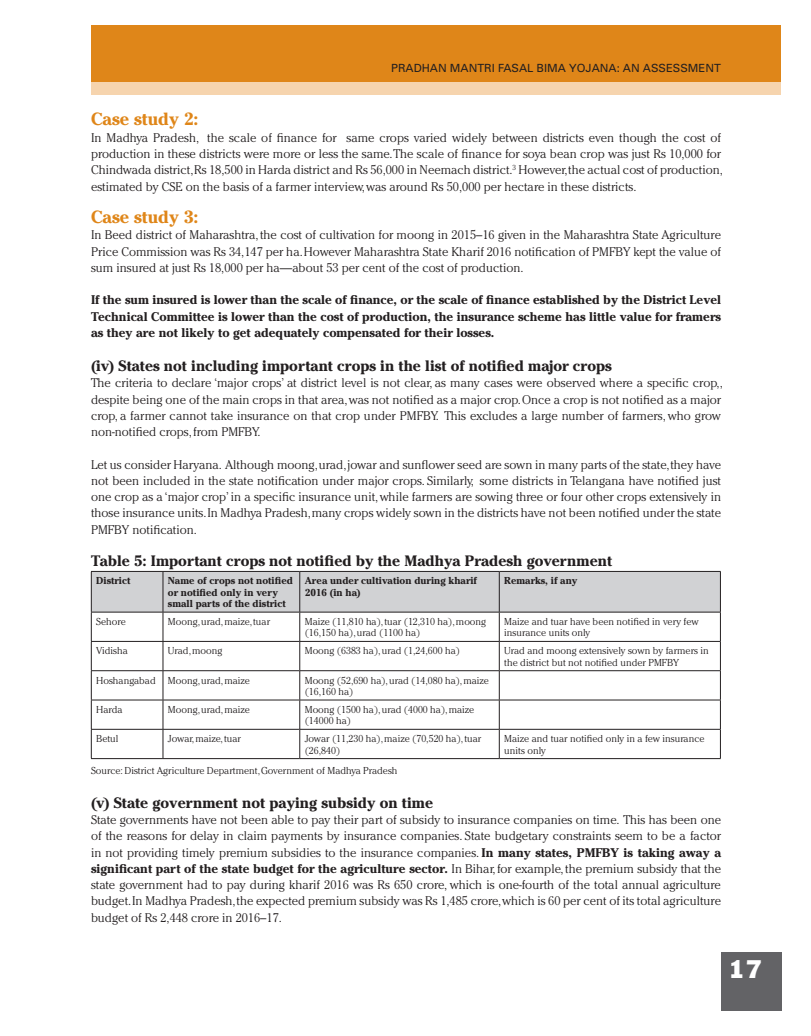
<style>
.page{position:relative;width:811px;height:1036px;background:#fff}
.page>*{position:absolute;margin:0;border:0;box-sizing:border-box;transform-origin:0 0}
.t1{font:23.75px "Franklin Gothic LT";color:#fff}
.t2{font:700 17.5px "Cheltenham";color:#df8619}
.t3{font:700 15px "Cheltenham";color:#231f20}
.t4{font:300 12.5px/16.2px "Cheltenham";color:#231f20;text-align:justify}
.t5{font:700 12.5px/16.2px "Cheltenham";color:#231f20;text-align:justify}
.t6{font:11.25px "Univers";color:#231f20}
.t7{font:300 10px/11.5px "Cheltenham";color:#231f20}
.t8{font:700 10px/11.5px "Cheltenham";color:#231f20}
.s1{font-weight:700}
</style>
<div class="page">
<div style="left:721px;top:952px;width:60px;height:59px;background:#636366"></div>
<div style="left:91px;top:26px;width:690px;height:56px;background:#df8619"></div>
<div style="left:91px;top:82px;width:690px;height:12px;background:#f6d4ae"></div>
<svg style="left:91px;top:571px;width:630px;height:187px"></svg>
<hr style="left:91px;top:758px;width:72px;height:1px;background:#231f20">
<hr style="left:163px;top:758px;width:137px;height:1px;background:#231f20">
<hr style="left:300px;top:758px;width:199px;height:1px;background:#231f20">
<hr style="left:499px;top:758px;width:222px;height:1px;background:#231f20">
<p class="t6" style="left:391px;top:61px;width:331px">PRADHAN MANTRI FASAL BIMA YOJANA: AN ASSESSMENT</p>
<h2 class="t2" style="left:91px;top:109px;width:109px">Case study 2:</h2>
<p class="t4" style="left:91px;top:129px;width:633px;text-align:left">In Madhya Pradesh, the scale of finance for same crops varied widely between districts even though the cost of production in these districts were more or less the same. The scale of finance for soya bean crop was just Rs 10,000 for Chindwada district,Rs 18,500 in Harda district and Rs 56,000 in Neemach district.<sup>3</sup> However,the actual cost of production, estimated by CSE on the basis of a farmer interview, was around Rs 50,000 per hectare in these districts.</p>
<h2 class="t2" style="left:91px;top:206px;width:109px">Case study 3:</h2>
<p class="t4" style="left:91px;top:227px;width:632px">In Beed district of Maharashtra, the cost of cultivation for moong in 2015–16 given in the Maharashtra State Agriculture Price Commission was Rs 34,147 per ha. However Maharashtra State Kharif 2016 notification of PMFBY kept the value of sum insured at just Rs 18,000 per ha—about 53 per cent of the cost of production.</p>
<p class="t5" style="left:91px;top:292px;width:632px">If the sum insured is lower than the scale of finance, or the scale of finance established by the District Level Technical Committee is lower than the cost of production, the insurance scheme has little value for framers as they are not likely to get adequately compensated for their losses.</p>
<p class="t3" style="left:91px;top:357px;width:522px">(iv) States not including important crops in the list of notified major crops</p>
<p class="t4" style="left:91px;top:375px;width:633px;text-align:left">The criteria to declare ‘major crops’ at district level is not clear, as many cases were observed where a specific crop,, despite being one of the main crops in that area, was not notified as a major crop. Once a crop is not notified as a major crop, a farmer cannot take insurance on that crop under PMFBY. This excludes a large number of farmers, who grow non-notified crops, from PMFBY.</p>
<p class="t4" style="left:91px;top:456px;width:632px">Let us consider Haryana. Although moong, urad, jowar and sunflower seed are sown in many parts of the state, they have not been included in the state notification under major crops. Similarly, some districts in Telangana have notified just one crop as a ‘major crop’ in a specific insurance unit, while farmers are sowing three or four other crops extensively in those insurance units. In Madhya Pradesh, many crops widely sown in the districts have not been notified under the state PMFBY notification.</p>
<p class="t3" style="left:91px;top:552px;width:523px">Table 5: Important crops not notified by the Madhya Pradesh government</p>
<p class="t8" style="left:96px;top:575px;width:36px">District</p>
<p class="t8" style="left:168px;top:575px;width:127px">Name of crops not notified or notified only in very small parts of the district</p>
<p class="t8" style="left:305px;top:575px;width:174px">Area under cultivation during kharif<br>2016 (in ha)</p>
<p class="t8" style="left:504px;top:575px;width:75px">Remarks, if any</p>
<p class="t7" style="left:96px;top:615px;width:31px">Sehore</p>
<p class="t7" style="left:168px;top:615px;width:104px">Moong, urad, maize, tuar</p>
<p class="t7" style="left:305px;top:615px;width:183px">Maize (11,810 ha), tuar (12,310 ha), moong (16,150 ha), urad (1100 ha)</p>
<p class="t7" style="left:504px;top:615px;width:196px">Maize and tuar have been notified in very few insurance units only</p>
<p class="t7" style="left:96px;top:645px;width:33px">Vidisha</p>
<p class="t7" style="left:168px;top:645px;width:56px">Urad, moong</p>
<p class="t7" style="left:305px;top:645px;width:157px">Moong (6383 ha), urad (1,24,600 ha)</p>
<p class="t7" style="left:504px;top:645px;width:206px">Urad and moong extensively sown by farmers in the district but not notified under PMFBY</p>
<p class="t7" style="left:96px;top:674px;width:155px">Hoshangabad Moong, urad, maize</p>
<p class="t7" style="left:305px;top:674px;width:186px">Moong (52,690 ha), urad (14,080 ha), maize (16,160 ha)</p>
<p class="t7" style="left:96px;top:703px;width:28px">Harda</p>
<p class="t7" style="left:168px;top:703px;width:83px">Moong, urad, maize</p>
<p class="t7" style="left:305px;top:703px;width:171px">Moong (1500 ha), urad (4000 ha), maize (14000 ha)</p>
<p class="t7" style="left:96px;top:733px;width:24px">Betul</p>
<p class="t7" style="left:168px;top:733px;width:74px">Jowar, maize, tuar</p>
<p class="t7" style="left:305px;top:733px;width:178px">Jowar (11,230 ha), maize (70,520 ha), tuar (26,840)</p>
<p class="t7" style="left:504px;top:733px;width:202px">Maize and tuar notified only in a few insurance units only</p>
<p class="t7" style="left:91px;top:764px;width:308px">Source: District Agriculture Department, Government of Madhya Pradesh</p>
<p class="t3" style="left:91px;top:793px;width:344px">(v) State government not paying subsidy on time</p>
<p class="t4" style="left:91px;top:811px;width:632px">State governments have not been able to pay their part of subsidy to insurance companies on time. This has been one of the reasons for delay in claim payments by insurance companies. State budgetary constraints seem to be a factor in not providing timely premium subsidies to the insurance companies. <span class="s1">In many states, PMFBY is taking away a significant part of the state budget for the agriculture sector.</span> In Bihar, for example, the premium subsidy that the state government had to pay during kharif 2016 was Rs 650 crore, which is one-fourth of the total annual agriculture budget. In Madhya Pradesh, the expected premium subsidy was Rs 1,485 crore, which is 60 per cent of its total agriculture budget of Rs 2,448 crore in 2016–17.</p>
<h1 class="t1" style="left:728px;top:954px;width:36px">17</h1>
</div>
